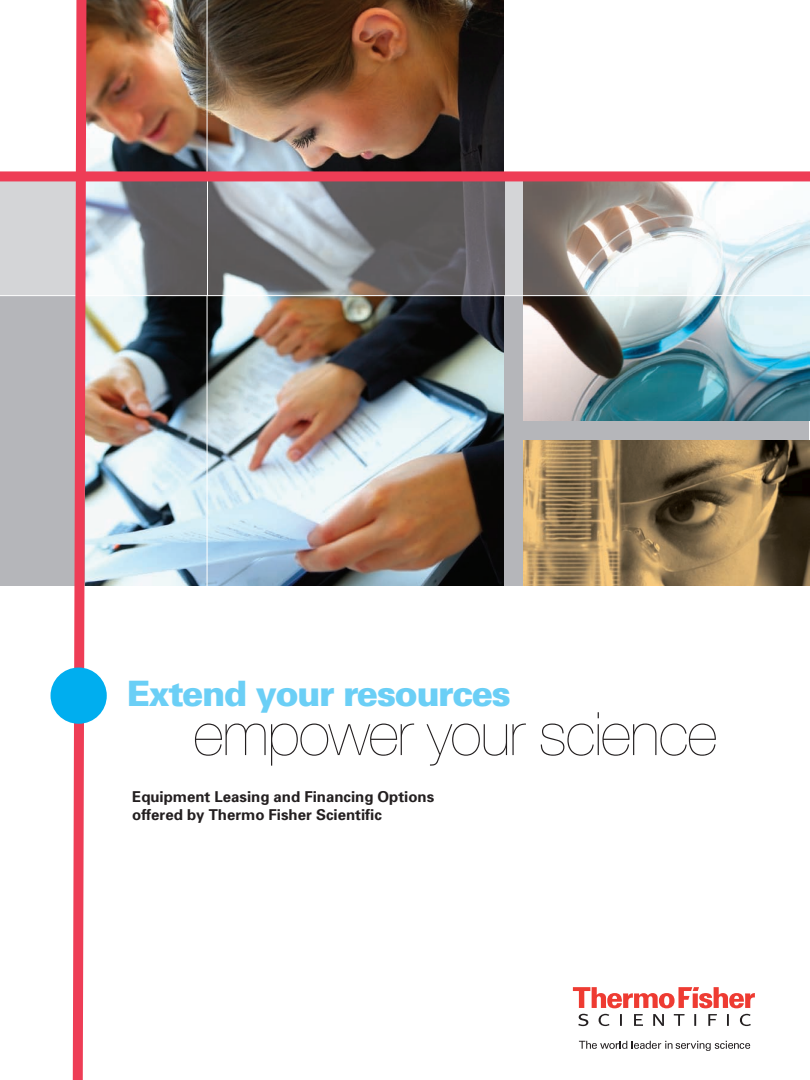
<style>
.page{position:relative;width:810px;height:1080px;background:#fff}
.page>*{position:absolute;margin:0;border:0;box-sizing:border-box;transform-origin:0 0}
.t1{font:200 60px "Helvetica Neue";letter-spacing:-.02em;color:#231f20}
.t2{font:900 35px "Univers";letter-spacing:-.045em;color:#6bcff6}
.t3{font:700 15px/18.8px "Univers";color:#231f20}
</style>
<div class="page">
<div style="left:0;top:178px;width:809px;height:408px;background:#b5b6ba"></div>
<img style="left:92px;top:0;width:412px;height:586px">
<img style="left:524px;top:296px;width:285px;height:125px">
<svg style="left:573px;top:987px;width:182px;height:21px"></svg>
<svg style="left:578px;top:1014px;width:173px;height:12px"></svg>
<svg style="left:579px;top:1041px;width:171px;height:10px"></svg>
<hr style="left:207px;top:0;width:1px;height:614px;background:#fff">
<img style="left:524px;top:440px;width:286px;height:146px">
<div style="left:0;top:181px;width:524px;height:114px;background:#d4d5d7"></div>
<img style="left:92px;top:181px;width:412px;height:114px">
<img style="left:524px;top:181px;width:285px;height:114px">
<hr style="left:207px;top:179px;width:1px;height:117px;background:#fff">
<div style="left:0;top:171px;width:810px;height:10px;background:#ee3d56"></div>
<hr style="left:0;top:295px;width:810px;height:1px;background:#fff">
<svg style="left:68px;top:0;width:24px;height:1080px"></svg>
<div style="left:51px;top:668px;width:56px;height:56px;background:#00aeef;border-radius:50%"></div>
<h2 class="t2" style="left:127px;top:680px;width:386px">Extend your resources</h2>
<h1 class="t1" style="left:193px;top:699px;width:525px">empower your science</h1>
<p class="t3" style="left:132px;top:788px;width:304px">Equipment Leasing and Financing Options offered by Thermo Fisher Scientific</p>
</div>
